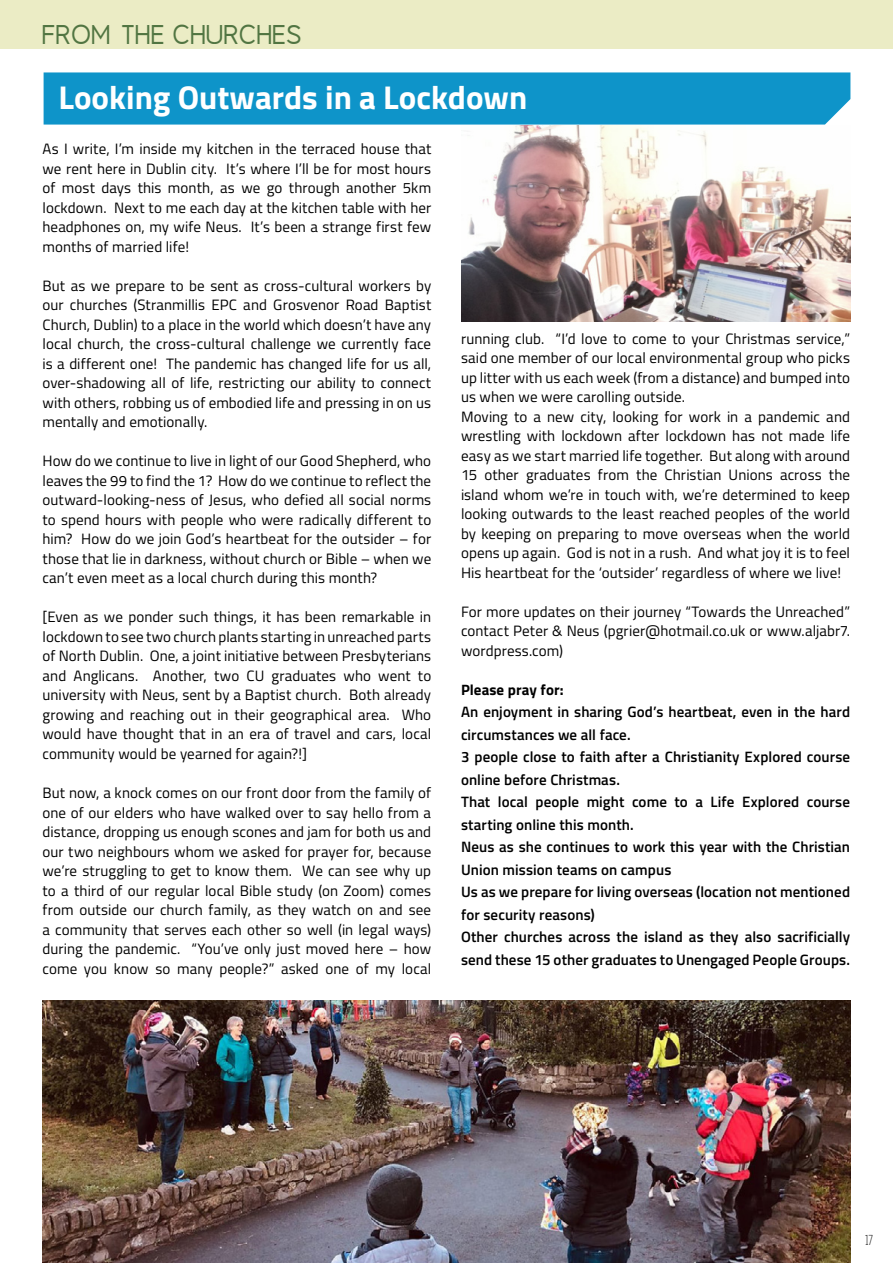
<style>
.page{position:relative;width:893px;height:1263px;background:#fff}
.page>*{position:absolute;margin:0;border:0;box-sizing:border-box;transform-origin:0 0}
.t1{font:700 33px "Titillium";color:#fff}
.t2{font:27px "Berlin";letter-spacing:.05em;color:#517542}
.t3{font:15px/19.5px "Titillium";letter-spacing:.005em;color:#000;text-align:justify}
.t4{font:600 15px/22.5px "Titillium";letter-spacing:.005em;color:#000}
.t5{font:700 15px "Titillium";letter-spacing:.005em;color:#000}
.t6{font:15px "Simplifica";color:#000}
</style>
<div class="page">
<div style="left:44px;top:72px;width:806px;height:53px;background:#0e94c9"></div>
<img style="left:43px;top:1000px;width:807px;height:263px">
<img style="left:462px;top:126px;width:388px;height:195px">
<div style="left:0;top:0;width:893px;height:49px;background:#ebecc5"></div>
<h2 class="t2" style="left:43px;top:19px;width:260px">FROM THE CHURCHES</h2>
<h1 class="t1" style="left:58px;top:73px;width:470px">Looking Outwards in a Lockdown</h1>
<p class="t3" style="left:43px;top:139px;width:390px">As I write, I’m inside my kitchen in the terraced house that we rent here in Dublin city. It’s where I’ll be for most hours of most days this month, as we go through another 5km lockdown. Next to me each day at the kitchen table with her headphones on, my wife Neus. It’s been a strange first few months of married life!</p>
<p class="t3" style="left:43px;top:275px;width:390px">But as we prepare to be sent as cross-cultural workers by our churches (Stranmillis EPC and Grosvenor Road Baptist Church, Dublin) to a place in the world which doesn’t have any local church, the cross-cultural challenge we currently face is a different one! The pandemic has changed life for us all, over-shadowing all of life, restricting our ability to connect with others, robbing us of embodied life and pressing in on us mentally and emotionally.</p>
<p class="t3" style="left:43px;top:451px;width:390px">How do we continue to live in light of our Good Shepherd, who leaves the 99 to find the 1? How do we continue to reflect the outward-looking-ness of Jesus, who defied all social norms to spend hours with people who were radically different to him? How do we join God’s heartbeat for the outsider – for those that lie in darkness, without church or Bible – when we can’t even meet as a local church during this month?</p>
<p class="t3" style="left:43px;top:607px;width:390px">[Even as we ponder such things, it has been remarkable in lockdown to see two church plants starting in unreached parts of North Dublin. One, a joint initiative between Presbyterians and Anglicans. Another, two CU graduates who went to university with Neus, sent by a Baptist church. Both already growing and reaching out in their geographical area. Who would have thought that in an era of travel and cars, local community would be yearned for again?!]</p>
<p class="t3" style="left:43px;top:782px;width:390px">But now, a knock comes on our front door from the family of one of our elders who have walked over to say hello from a distance, dropping us enough scones and jam for both us and our two neighbours whom we asked for prayer for, because we’re struggling to get to know them. We can see why up to a third of our regular local Bible study (on Zoom) comes from outside our church family, as they watch on and see a community that serves each other so well (in legal ways) during the pandemic. “You’ve only just moved here – how come you know so many people?” asked one of my local</p>
<p class="t3" style="left:461px;top:328px;width:391px;text-align:left">running club. “I’d love to come to your Christmas service,” said one member of our local environmental group who picks up litter with us each week (from a distance) and bumped into us when we were carolling outside.<br>Moving to a new city, looking for work in a pandemic and wrestling with lockdown after lockdown has not made life easy as we start married life together. But along with around 15 other graduates from the Christian Unions across the island whom we’re in touch with, we’re determined to keep looking outwards to the least reached peoples of the world by keeping on preparing to move overseas when the world opens up again. God is not in a rush. And what joy it is to feel His heartbeat for the ‘outsider’ regardless of where we live!</p>
<p class="t3" style="left:461px;top:601px;width:391px">For more updates on their journey “Towards the Unreached” contact Peter &amp; Neus (pgrier@hotmail.co.uk or www.aljabr7. wordpress.com)</p>
<p class="t5" style="left:461px;top:678px;width:104px">Please pray for:</p>
<p class="t4" style="left:461px;top:700px;width:391px">An enjoyment in sharing God’s heartbeat, even in the hard circumstances we all face.<br>3 people close to faith after a Christianity Explored course online before Christmas.<br>That local people might come to a Life Explored course starting online this month.<br>Neus as she continues to work this year with the Christian Union mission teams on campus<br>Us as we prepare for living overseas (location not mentioned for security reasons)<br>Other churches across the island as they also sacrificially send these 15 other graduates to Unengaged People Groups.</p>
<p class="t6" style="left:865px;top:1232px;width:10px">17</p>
</div>
